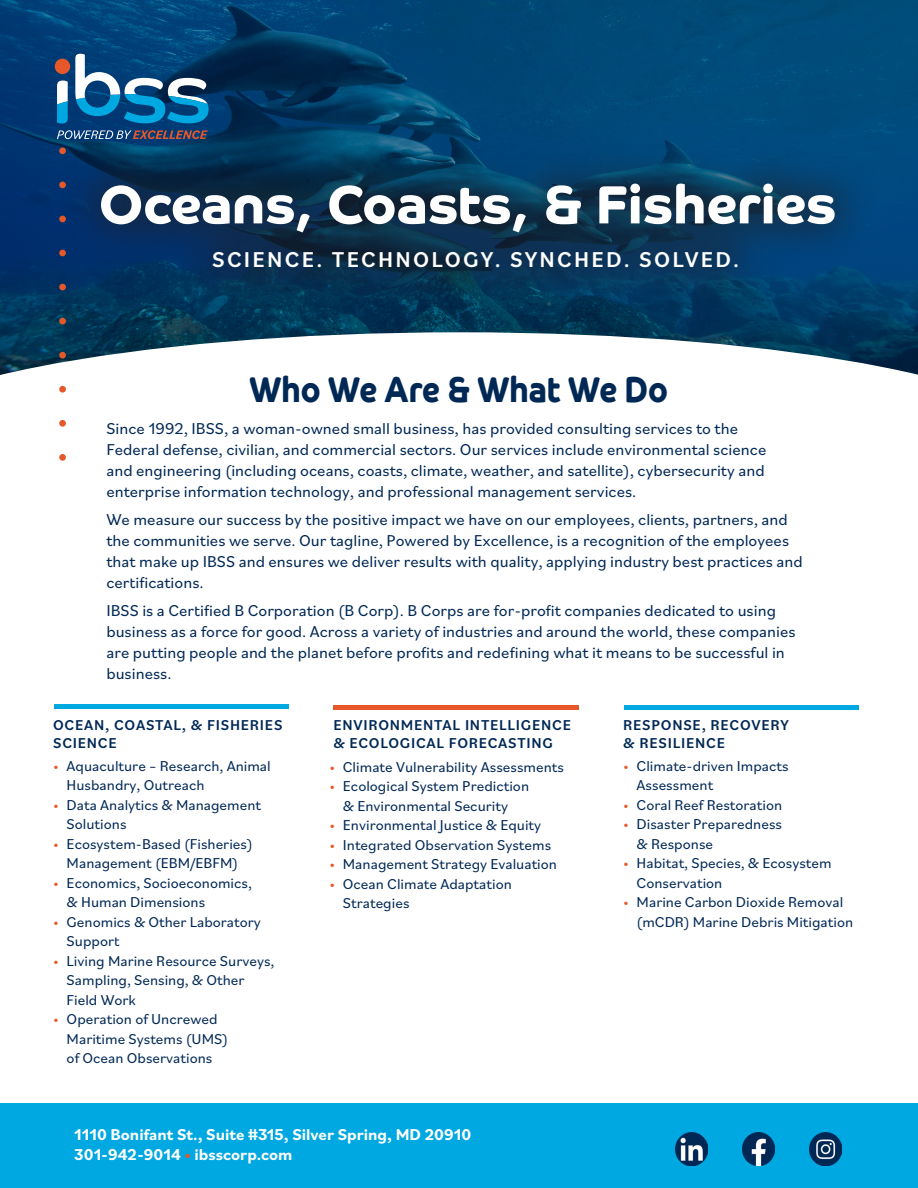
<style>
.page{position:relative;width:918px;height:1188px;background:#fff}
.page>*{position:absolute;margin:0;border:0;box-sizing:border-box;transform-origin:0 0}
.Flyer_title{font:700 54px "Co Headline";color:#fff}
.Intro_Header{font:700 36px "Co Headline";color:#002855;scale:.87 1}
.Flyer_subtitle{font:500 22.5px "Bilo";letter-spacing:.1em;color:#fff}
.Intro_small{font:16.5px/21px "Bilo";color:#002855}
.t1{font:700 16.5px/19.8px "Bilo";color:#fff}
.t2{font:15px/19.5px "Bilo";color:#002855}
.Capability_header{font:500 15px/18px "Bilo";letter-spacing:.05em;color:#002855}
.s1{color:#e65829}
</style>
<div class="page">
<div style="left:0;top:1104px;width:918px;height:84px;background:#00a8e2"></div>
<img style="left:675px;top:1133px;width:32px;height:32px">
<img style="left:742px;top:1133px;width:32px;height:32px">
<img style="left:809px;top:1133px;width:33px;height:32px">
<svg style="left:0;top:0;width:918px;height:332px;background:#00416f"></svg>
<svg style="left:0;top:332px;width:918px;height:129px"></svg>
<div style="left:55px;top:59px;width:15px;height:15px;background:#e65829;border-radius:50%"></div>
<svg style="left:57px;top:81px;width:11px;height:43px"></svg>
<svg style="left:57px;top:130px;width:151px;height:9px"></svg>
<svg style="left:75px;top:54px;width:134px;height:69px;background:#2b6f9c"></svg>
<div style="left:59px;top:318px;width:7px;height:6px;background:#e65829;border-radius:50%"></div>
<div style="left:59px;top:352px;width:7px;height:7px;background:#e65829;border-radius:50%"></div>
<div style="left:59px;top:386px;width:7px;height:7px;background:#e65829;border-radius:50%"></div>
<div style="left:59px;top:420px;width:7px;height:7px;background:#e65829;border-radius:50%"></div>
<div style="left:59px;top:454px;width:7px;height:7px;background:#e65829;border-radius:50%"></div>
<hr style="left:333px;top:705px;width:246px;height:4px;background:#e65829">
<hr style="left:54px;top:705px;width:234px;height:4px;background:#00a8e2">
<hr style="left:624px;top:705px;width:235px;height:4px;background:#00a8e2">
<div style="left:58px;top:141px;width:819px;height:170px;background:#231f20;opacity:.57"></div>
<p class="Flyer_title" style="left:99px;top:173px;width:739px">Oceans, Coasts, &amp; Fisheries</p>
<p class="Flyer_subtitle" style="left:212px;top:244px;width:528px">SCIENCE. TECHNOLOGY. SYNCHED. SOLVED.</p>
<p class="Intro_Header" style="left:250px;top:369px;width:482px">Who We Are &amp; What We Do</p>
<p class="Intro_small" style="left:106px;top:418px;width:662px">Since 1992, IBSS, a woman-owned small business, has provided consulting services to the Federal defense, civilian, and commercial sectors. Our services include environmental science and engineering (including oceans, coasts, climate, weather, and satellite), cybersecurity and enterprise information technology, and professional management services.</p>
<p class="Intro_small" style="left:106px;top:508px;width:698px">We measure our success by the positive impact we have on our employees, clients, partners, and the communities we serve. Our tagline, Powered by Excellence, is a recognition of the employees that make up IBSS and ensures we deliver results with quality, applying industry best practices and certifications.</p>
<p class="Intro_small" style="left:106px;top:599px;width:691px">IBSS is a Certified B Corporation (B Corp). B Corps are for-profit companies dedicated to using business as a force for good. Across a variety of industries and around the world, these companies are putting people and the planet before profits and redefining what it means to be successful in business.</p>
<p class="Capability_header" style="left:53px;top:715px;width:231px">OCEAN, COASTAL, &amp; FISHERIES<br>SCIENCE</p>
<p class="t2" style="left:67px;top:755px;width:206px;text-indent:-14px"><span class="s1">•</span> Aquaculture – Research, Animal<br>Husbandry, Outreach</p>
<p class="t2" style="left:67px;top:794px;width:196px;text-indent:-14px"><span class="s1">•</span> Data Analytics &amp; Management<br>Solutions</p>
<p class="t2" style="left:53px;top:833px;width:201px;text-align:center"><span class="s1">•</span> Ecosystem-Based (Fisheries)<br>Management (EBM/EBFM)</p>
<p class="t2" style="left:67px;top:872px;width:187px;text-indent:-14px"><span class="s1">•</span> Economics, Socioeconomics, &amp; Human Dimensions</p>
<p class="t2" style="left:67px;top:911px;width:196px;text-indent:-14px"><span class="s1">•</span> Genomics &amp; Other Laboratory<br>Support</p>
<p class="t2" style="left:67px;top:950px;width:209px;text-indent:-14px"><span class="s1">•</span> Living Marine Resource Surveys,<br>Sampling, Sensing, &amp; Other<br>Field Work</p>
<p class="t2" style="left:67px;top:1009px;width:163px;text-indent:-14px"><span class="s1">•</span> Operation of Uncrewed<br>Maritime Systems (UMS) of Ocean Observations</p>
<p class="Capability_header" style="left:333px;top:715px;width:239px">ENVIRONMENTAL INTELLIGENCE &amp; ECOLOGICAL FORECASTING</p>
<p class="t2" style="left:329px;top:756px;width:236px"><span class="s1">•</span> Climate Vulnerability Assessments</p>
<p class="t2" style="left:329px;top:776px;width:201px;text-align:center"><span class="s1">•</span> Ecological System Prediction &amp; Environmental Security</p>
<p class="t2" style="left:329px;top:815px;width:213px"><span class="s1">•</span> Environmental Justice &amp; Equity</p>
<p class="t2" style="left:329px;top:834px;width:223px"><span class="s1">•</span> Integrated Observation Systems</p>
<p class="t2" style="left:329px;top:854px;width:229px"><span class="s1">•</span> Management Strategy Evaluation</p>
<p class="t2" style="left:343px;top:873px;width:170px;text-indent:-14px"><span class="s1">•</span> Ocean Climate Adaptation<br>Strategies</p>
<p class="t1" style="left:74px;top:1124px;width:399px">1110 Bonifant St., Suite #315, Silver Spring, MD 20910<br>301-942-9014 <span class="s1">•</span> ibsscorp.com</p>
<p class="Capability_header" style="left:623px;top:716px;width:167px">RESPONSE, RECOVERY &amp; RESILIENCE</p>
<p class="t2" style="left:637px;top:756px;width:153px;text-indent:-14px"><span class="s1">•</span> Climate-driven Impacts<br>Assessment</p>
<p class="t2" style="left:623px;top:795px;width:161px"><span class="s1">•</span> Coral Reef Restoration</p>
<p class="t2" style="left:637px;top:814px;width:147px;text-indent:-14px"><span class="s1">•</span> Disaster Preparedness &amp; Response</p>
<p class="t2" style="left:637px;top:853px;width:197px;text-indent:-14px"><span class="s1">•</span> Habitat, Species, &amp; Ecosystem<br>Conservation</p>
<p class="t2" style="left:637px;top:892px;width:218px;text-indent:-14px"><span class="s1">•</span> Marine Carbon Dioxide Removal (mCDR) Marine Debris Mitigation</p>
</div>
